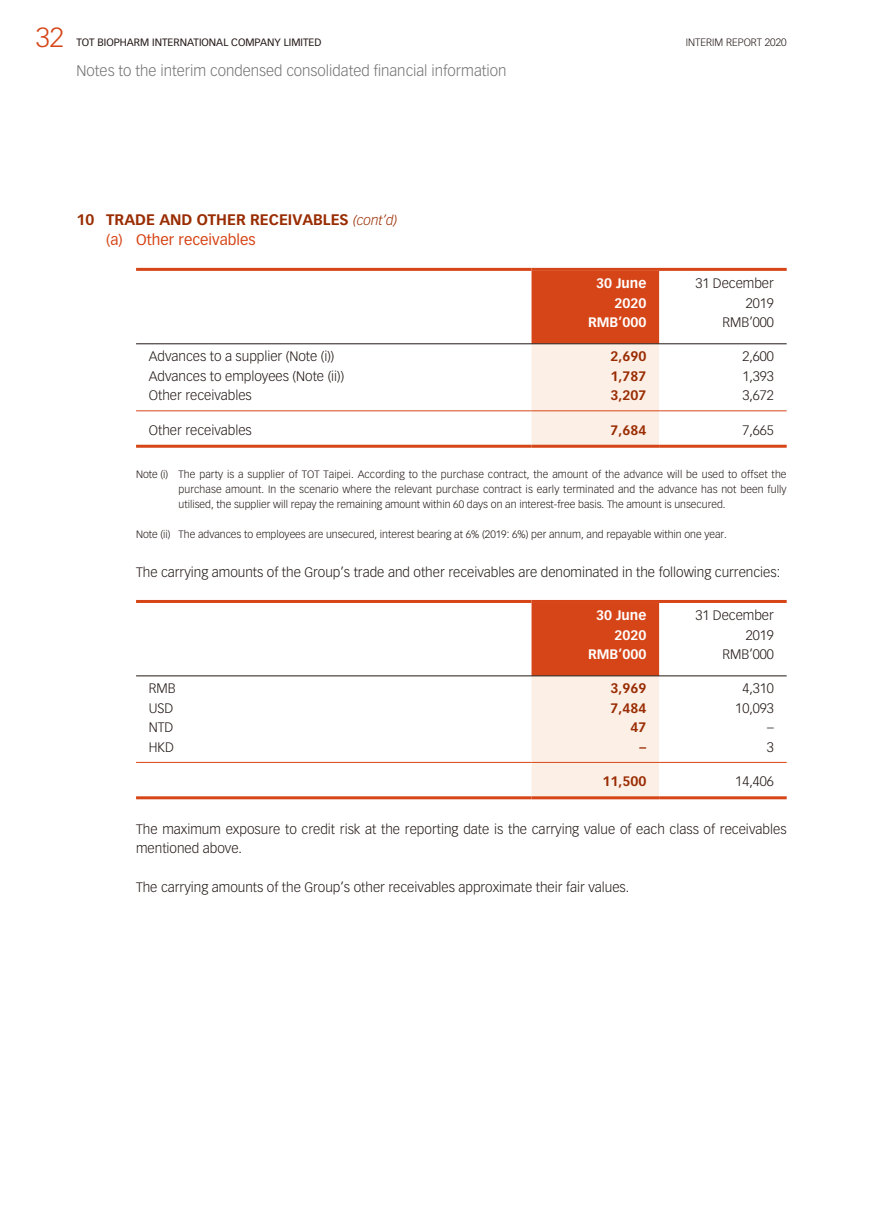
<style>
.page{position:relative;width:893px;height:1212px;background:#fff}
.page>*{position:absolute;margin:0;border:0;box-sizing:border-box;transform-origin:0 0}
.t1{font:300 27px "Vectora LT Std";color:#d64517}
.t2{font:300 15px "Vectora LT Std";color:#717171}
.t3{font:700 15px/19.5px "Vectora LT Std";color:#992c02}
.t4{font:300 13.5px/19.5px "Vectora LT Std";color:#231916;text-align:right}
.t5{font:700 13.5px "Vectora LT Std";color:#992c02}
.t6{font:700 13.5px/19.5px "Vectora LT Std";color:#fff;text-align:right}
.t7{font:300 10.5px/15px "Vectora LT Std";color:#231916;text-align:justify}
.t8{font:10.5px "Vectora LT Std";color:#231916}
.s1{font-weight:300;font-style:italic;font-size:13.5px}
.s2{font-weight:400;color:#d64517}
</style>
<div class="page">
<svg style="left:531px;top:271px;width:128px;height:174px;background:#eba78e"></svg>
<hr style="left:136px;top:343px;width:651px;height:1px;background:#231916">
<hr style="left:136px;top:268px;width:395px;height:3px;background:#d64517">
<hr style="left:531px;top:268px;width:256px;height:3px;background:#d64517">
<hr style="left:136px;top:410px;width:395px;height:1px;background:#d64517">
<hr style="left:531px;top:410px;width:128px;height:1px;background:#d64517">
<hr style="left:659px;top:410px;width:128px;height:1px;background:#d64517">
<hr style="left:136px;top:445px;width:395px;height:3px;background:#d64517">
<hr style="left:531px;top:445px;width:128px;height:3px;background:#d64517">
<hr style="left:659px;top:445px;width:128px;height:3px;background:#d64517">
<svg style="left:531px;top:603px;width:128px;height:193px;background:#edaf98"></svg>
<hr style="left:136px;top:675px;width:651px;height:1px;background:#231916">
<hr style="left:136px;top:600px;width:395px;height:3px;background:#d64517">
<hr style="left:531px;top:600px;width:256px;height:3px;background:#d64517">
<hr style="left:136px;top:762px;width:395px;height:1px;background:#d64517">
<hr style="left:531px;top:762px;width:128px;height:1px;background:#d64517">
<hr style="left:659px;top:762px;width:128px;height:1px;background:#d64517">
<hr style="left:136px;top:796px;width:395px;height:3px;background:#d64517">
<hr style="left:531px;top:796px;width:128px;height:3px;background:#d64517">
<hr style="left:659px;top:796px;width:128px;height:3px;background:#d64517">
<h1 class="t1" style="left:36px;top:24px;width:30px">32</h1>
<p class="t8" style="left:77px;top:37px;width:246px">TOT BIOPHARM INTERNATIONAL COMPANY LIMITED</p>
<p class="t7" style="left:686px;top:35px;width:102px">INTERIM REPORT 2020</p>
<p class="t2" style="left:77px;top:64px;width:431px">Notes to the interim condensed consolidated financial information</p>
<p class="t3" style="left:106px;top:211px;width:292px;text-indent:-30px">10 TRADE AND OTHER RECEIVABLES <span class="s1">(cont’d) </span><span class="s2">(a) Other receivables</span></p>
<p class="t6" style="left:596px;top:274px;width:52px">30 June<br>2020</p>
<p class="t4" style="left:695px;top:274px;width:80px">31 December<br>2019</p>
<p class="t6" style="left:588px;top:313px;width:60px">RMB’000</p>
<p class="t4" style="left:722px;top:313px;width:53px">RMB’000</p>
<p class="t4" style="left:149px;top:348px;width:187px">Advances to a supplier (Note (i))</p>
<p class="t5" style="left:610px;top:350px;width:37px">2,690</p>
<p class="t4" style="left:742px;top:348px;width:33px">2,600</p>
<p class="t4" style="left:149px;top:367px;width:197px">Advances to employees (Note (ii))</p>
<p class="t5" style="left:610px;top:370px;width:37px">1,787</p>
<p class="t4" style="left:742px;top:367px;width:33px">1,393</p>
<p class="t4" style="left:149px;top:387px;width:105px">Other receivables</p>
<p class="t5" style="left:610px;top:389px;width:37px">3,207</p>
<p class="t4" style="left:742px;top:387px;width:33px">3,672</p>
<p class="t4" style="left:149px;top:421px;width:105px">Other receivables</p>
<p class="t5" style="left:610px;top:423px;width:37px">7,684</p>
<p class="t4" style="left:742px;top:421px;width:33px">7,665</p>
<p class="t7" style="left:179px;top:467px;width:610px;text-indent:-43px">Note (i) The party is a supplier of TOT Taipei. According to the purchase contract, the amount of the advance will be used to offset the purchase amount. In the scenario where the relevant purchase contract is early terminated and the advance has not been fully utilised, the supplier will repay the remaining amount within 60 days on an interest-free basis. The amount is unsecured.</p>
<p class="t7" style="left:136px;top:527px;width:592px">Note (ii) The advances to employees are unsecured, interest bearing at 6% (2019: 6%) per annum, and repayable within one year.</p>
<p class="t4" style="left:136px;top:563px;width:646px">The carrying amounts of the Group’s trade and other receivables are denominated in the following currencies:</p>
<p class="t6" style="left:596px;top:606px;width:52px">30 June<br>2020</p>
<p class="t4" style="left:695px;top:606px;width:80px">31 December<br>2019</p>
<p class="t6" style="left:588px;top:645px;width:60px">RMB’000</p>
<p class="t4" style="left:722px;top:645px;width:53px">RMB’000</p>
<p class="t4" style="left:149px;top:680px;width:28px">RMB</p>
<p class="t5" style="left:610px;top:682px;width:37px">3,969</p>
<p class="t4" style="left:742px;top:680px;width:33px">4,310</p>
<p class="t4" style="left:149px;top:699px;width:26px">USD</p>
<p class="t5" style="left:610px;top:702px;width:37px">7,484</p>
<p class="t4" style="left:735px;top:699px;width:40px">10,093</p>
<p class="t4" style="left:149px;top:719px;width:26px">NTD</p>
<p class="t5" style="left:630px;top:721px;width:17px">47</p>
<p class="t4" style="left:767px;top:719px;width:8px">–</p>
<p class="t4" style="left:149px;top:738px;width:27px">HKD</p>
<p class="t5" style="left:640px;top:741px;width:8px">–</p>
<p class="t4" style="left:767px;top:738px;width:9px">3</p>
<p class="t5" style="left:602px;top:775px;width:45px">11,500</p>
<p class="t4" style="left:735px;top:773px;width:40px">14,406</p>
<p class="t4" style="left:136px;top:820px;width:652px;text-align:left">The maximum exposure to credit risk at the reporting date is the carrying value of each class of receivables mentioned above.</p>
<p class="t4" style="left:136px;top:878px;width:495px">The carrying amounts of the Group’s other receivables approximate their fair values.</p>
</div>
